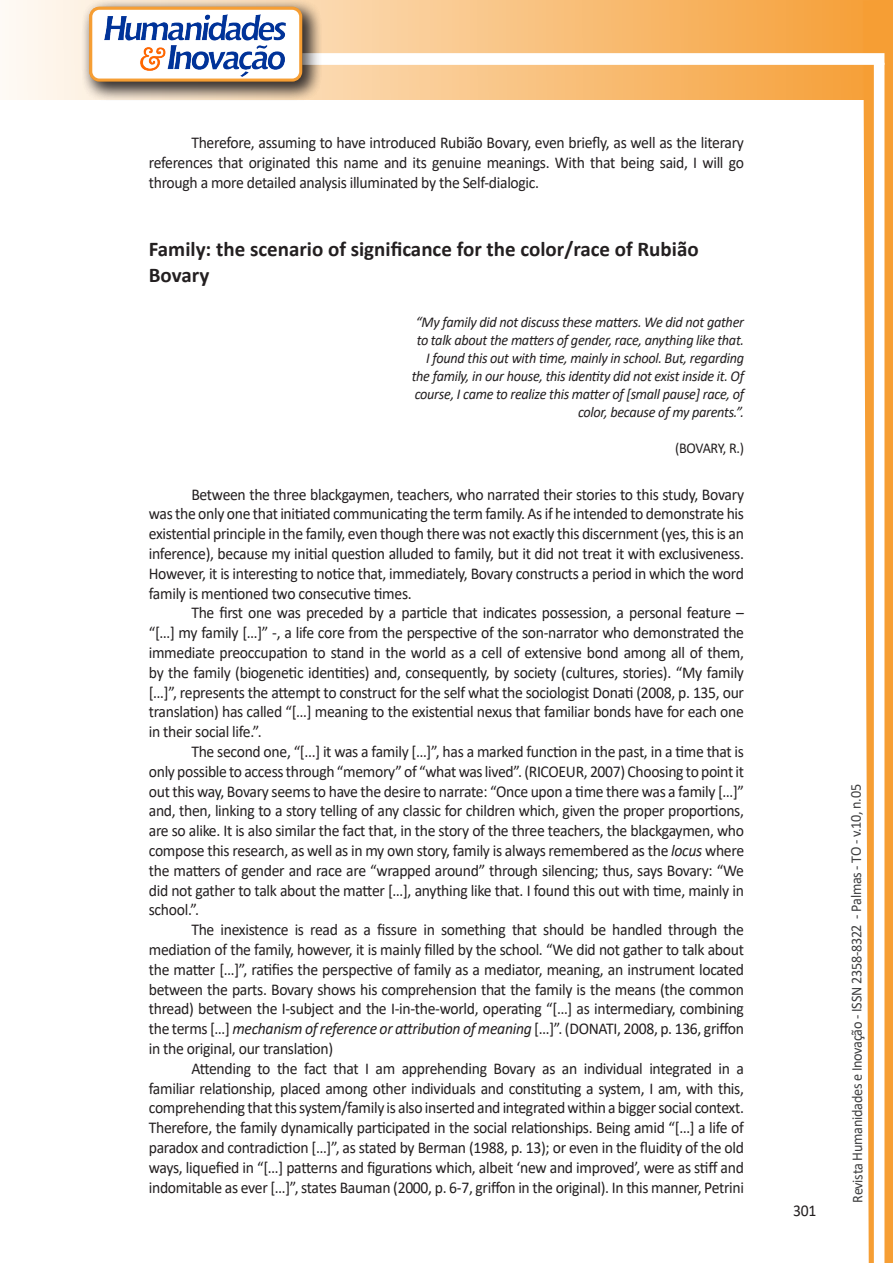
<style>
.page{position:relative;width:893px;height:1263px;background:#fff}
.page>*{position:absolute;margin:0;border:0;box-sizing:border-box;transform-origin:0 0}
.Titulo_2{font:700 21px/25.2px "Calibri";color:#231f20}
.texto{font:16.5px/19.8px "Calibri";letter-spacing:-.02em;color:#231f20;text-align:justify;scale:.95 1}
.citacao{font:italic 15px/18px "Calibri";letter-spacing:-.02em;color:#231f20;text-align:right;scale:.95 1}
.t1{font:15px "Calibri";letter-spacing:-.025em;color:#3e3e3f;scale:.95 1}
.citacao-2{font:15px "Calibri";letter-spacing:-.03em;color:#231f20;scale:.95 1}
.s1{font-style:italic}
</style>
<div class="page">
<svg style="left:5px;top:0;width:858px;height:100px;background:#f9c484"></svg>
<div style="left:302px;top:53px;width:582px;height:12px;background:#fff;border:2px solid #fff"></div>
<svg style="left:863px;top:0;width:30px;height:1263px"></svg>
<div style="left:81px;top:0;width:241px;height:102px;background:#231f20;opacity:.75"></div>
<div style="left:91px;top:8px;width:210px;height:72px;background:#fff;border-radius:9px"></div>
<img style="left:104px;top:14px;width:181px;height:62px">
<div style="left:89px;top:7px;width:213px;height:75px;border:3px solid #f69e34;border-radius:9px"></div>
<p class="texto" style="left:149px;top:133px;width:628px;text-indent:43px">Therefore, assuming to have introduced Rubião Bovary, even briefly, as well as the literary references that originated this name and its genuine meanings. With that being said, I will go through a more detailed analysis illuminated by the Self-dialogic.</p>
<p class="Titulo_2" style="left:149px;top:237px;width:551px">Family: the scenario of significance for the color/race of Rubião<br>Bovary</p>
<p class="citacao" style="left:412px;top:312px;width:351px">“My family did not discuss these matters. We did not gather to talk about the matters of gender, race, anything like that.<br>I found this out with time, mainly in school. But, regarding the family, in our house, this identity did not exist inside it. Of course, I came to realize this matter of [small pause] race, of color, because of my parents.”.</p>
<p class="citacao-2" style="left:675px;top:437px;width:74px">(BOVARY, R.)</p>
<p class="texto" style="left:149px;top:484px;width:628px;text-indent:43px">Between the three blackgaymen, teachers, who narrated their stories to this study, Bovary was the only one that initiated communicating the term family. As if he intended to demonstrate his existential principle in the family, even though there was not exactly this discernment (yes, this is an inference), because my initial question alluded to family, but it did not treat it with exclusiveness.<br>However, it is interesting to notice that, immediately, Bovary constructs a period in which the word family is mentioned two consecutive times.</p>
<p class="texto" style="left:149px;top:602px;width:628px;text-indent:43px">The first one was preceded by a particle that indicates possession, a personal feature – “[…] my family […]” -, a life core from the perspective of the son-narrator who demonstrated the immediate preoccupation to stand in the world as a cell of extensive bond among all of them, by the family (biogenetic identities) and, consequently, by society (cultures, stories). “My family […]”, represents the attempt to construct for the self what the sociologist Donati (2008, p. 135, our translation) has called “[…] meaning to the existential nexus that familiar bonds have for each one in their social life.”.</p>
<p class="texto" style="left:149px;top:741px;width:628px;text-indent:43px">The second one, “[...] it was a family […]”, has a marked function in the past, in a time that is only possible to access through “memory” of “what was lived”. (RICOEUR, 2007) Choosing to point it out this way, Bovary seems to have the desire to narrate: “Once upon a time there was a family […]” and, then, linking to a story telling of any classic for children which, given the proper proportions, are so alike. It is also similar the fact that, in the story of the three teachers, the blackgaymen, who compose this research, as well as in my own story, family is always remembered as the <span class="s1">locus</span> where the matters of gender and race are “wrapped around” through silencing; thus, says Bovary: “We did not gather to talk about the matter […], anything like that. I found this out with time, mainly in school.”.</p>
<p class="texto" style="left:149px;top:919px;width:628px;text-indent:43px">The inexistence is read as a fissure in something that should be handled through the mediation of the family, however, it is mainly filled by the school. “We did not gather to talk about the matter […]”, ratifies the perspective of family as a mediator, meaning, an instrument located between the parts. Bovary shows his comprehension that the family is the means (the common thread) between the I-subject and the I-in-the-world, operating “[…] as intermediary, combining the terms […] <span class="s1">mechanism of reference or attribution of meaning</span> […]”. (DONATI, 2008, p. 136, griffon in the original, our translation)</p>
<p class="texto" style="left:149px;top:1058px;width:628px;text-indent:43px">Attending to the fact that I am apprehending Bovary as an individual integrated in a familiar relationship, placed among other individuals and constituting a system, I am, with this, comprehending that this system/family is also inserted and integrated within a bigger social context.<br>Therefore, the family dynamically participated in the social relationships. Being amid “[…] a life of paradox and contradiction […]”, as stated by Berman (1988, p. 13); or even in the fluidity of the old ways, liquefied in “[…] patterns and figurations which, albeit ‘new and improved’, were as stiff and indomitable as ever […]”, states Bauman (2000, p. 6-7, griffon in the original). In this manner, Petrini</p>
<p class="texto" style="left:793px;top:1200px;width:26px">301</p>
<p class="t1" style="left:846px;top:1203px;width:442px;rotate:-90deg">Revista Humanidades e Inovação - ISSN 2358-8322 - Palmas - TO - v.10, n.05</p>
</div>
